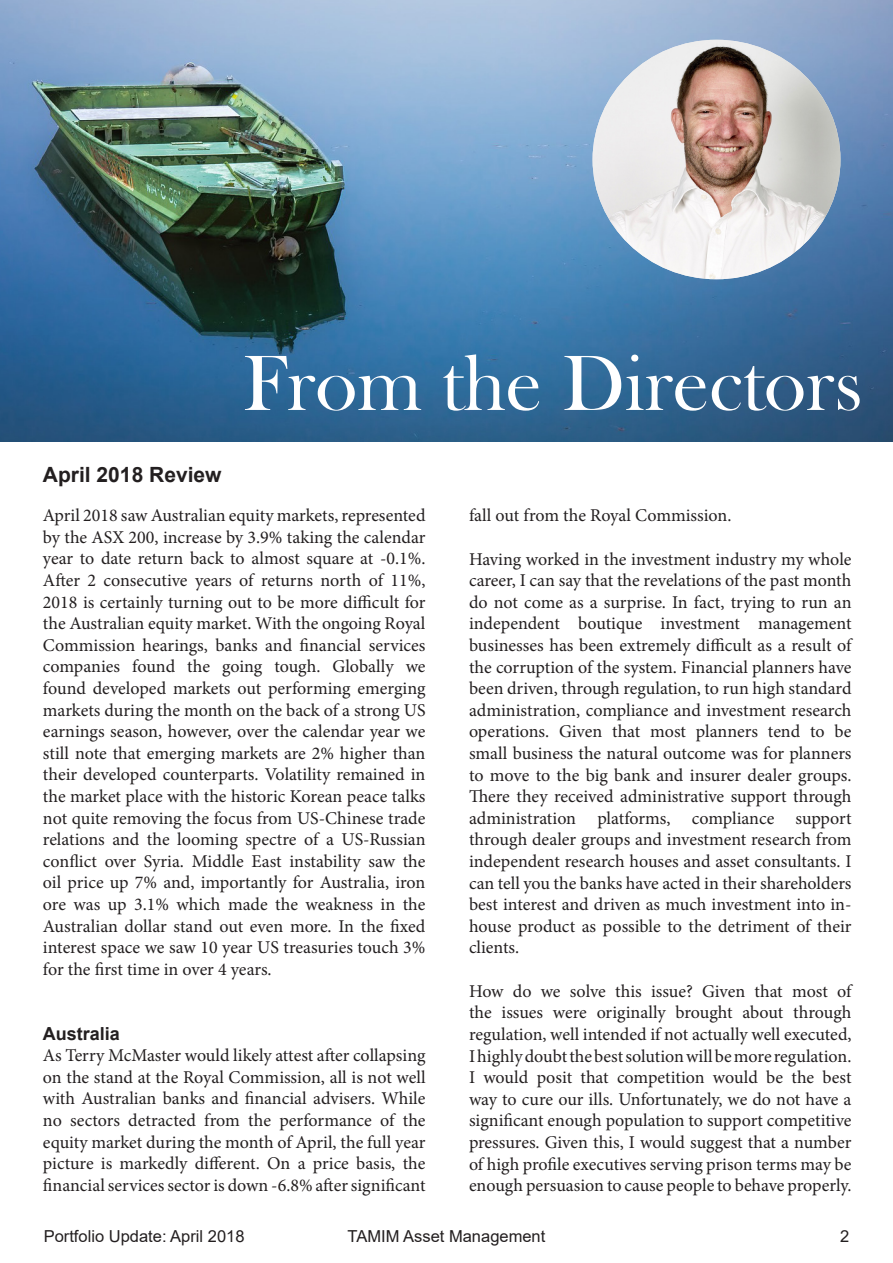
<style>
.page{position:relative;width:893px;height:1263px;background:#fff}
.page>*{position:absolute;margin:0;border:0;box-sizing:border-box;transform-origin:0 0}
.t1{font:81px "Bask Old Face";color:#fff}
.t2{font:700 21px "Arial";color:#231f20}
.t3{font:18px/21.6px "Minion Pro";color:#231f20;text-align:justify}
.t4{font:700 18px "Arial";color:#231f20}
.t5{font:16.5px "Arial";color:#231f20}
</style>
<div class="page">
<img style="left:0;top:0;width:893px;height:442px">
<img style="left:593px;top:40px;width:247px;height:239px">
<p class="t2" style="left:43px;top:460px;width:180px">April 2018 Review</p>
<p class="t1" style="left:243px;top:339px;width:621px">From the Directors</p>
<p class="t3" style="left:43px;top:505px;width:384px">April 2018 saw Australian equity markets, represented by the ASX 200, increase by 3.9% taking the calendar year to date return back to almost square at -0.1%.<br>After 2 consecutive years of returns north of 11%, 2018 is certainly turning out to be more difficult for the Australian equity market. With the ongoing Royal Commission hearings, banks and financial services companies found the going tough. Globally we found developed markets out performing emerging markets during the month on the back of a strong US earnings season, however, over the calendar year we still note that emerging markets are 2% higher than their developed counterparts. Volatility remained in the market place with the historic Korean peace talks not quite removing the focus from US-Chinese trade relations and the looming spectre of a US-Russian conflict over Syria. Middle East instability saw the oil price up 7% and, importantly for Australia, iron ore was up 3.1% which made the weakness in the Australian dollar stand out even more. In the fixed interest space we saw 10 year US treasuries touch 3% for the first time in over 4 years.</p>
<p class="t4" style="left:43px;top:1020px;width:79px">Australia</p>
<p class="t3" style="left:43px;top:1045px;width:384px">As Terry McMaster would likely attest after collapsing on the stand at the Royal Commission, all is not well with Australian banks and financial advisers. While no sectors detracted from the performance of the equity market during the month of April, the full year picture is markedly different. On a price basis, the financial services sector is down -6.8% after significant</p>
<p class="t3" style="left:469px;top:505px;width:264px">fall out from the Royal Commission.</p>
<p class="t3" style="left:469px;top:548px;width:384px">Having worked in the investment industry my whole career, I can say that the revelations of the past month do not come as a surprise. In fact, trying to run an independent boutique investment management businesses has been extremely difficult as a result of the corruption of the system. Financial planners have been driven, through regulation, to run high standard administration, compliance and investment research operations. Given that most planners tend to be small business the natural outcome was for planners to move to the big bank and insurer dealer groups.<br>There they received administrative support through administration platforms, compliance support through dealer groups and investment research from independent research houses and asset consultants. I can tell you the banks have acted in their shareholders best interest and driven as much investment into in&shy;house product as possible to the detriment of their clients.</p>
<p class="t3" style="left:469px;top:980px;width:384px">How do we solve this issue? Given that most of the issues were originally brought about through regulation, well intended if not actually well executed, I highly doubt the best solution will be more regulation.<br>I would posit that competition would be the best way to cure our ills. Unfortunately, we do not have a significant enough population to support competitive pressures. Given this, I would suggest that a number of high profile executives serving prison terms may be enough persuasion to cause people to behave properly.</p>
<p class="t5" style="left:44px;top:1225px;width:202px">Portfolio Update: April 2018</p>
<p class="t5" style="left:348px;top:1225px;width:199px">TAMIM Asset Management</p>
<p class="t5" style="left:840px;top:1225px;width:11px">2</p>
</div>
